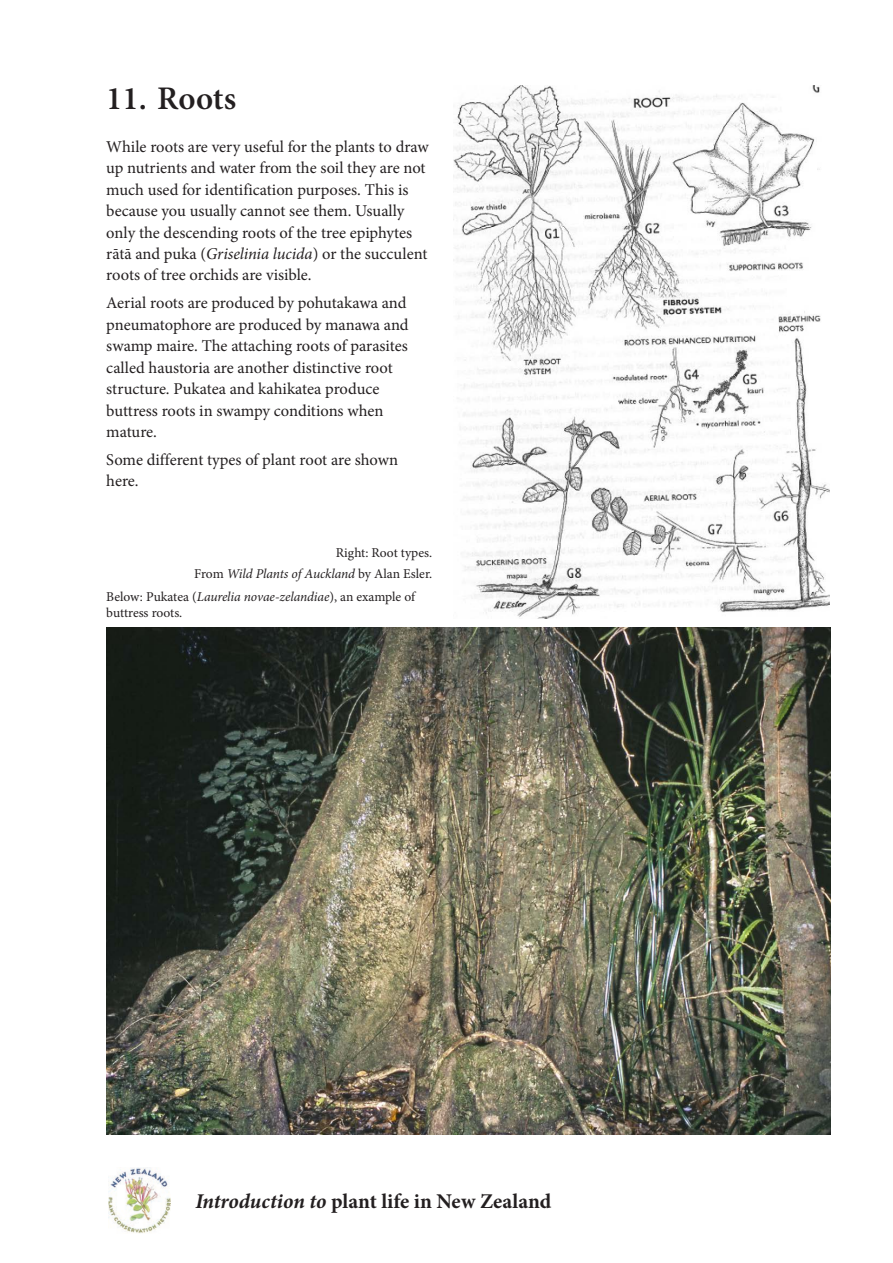
<style>
.page{position:relative;width:893px;height:1263px;background:#fff}
.page>*{position:absolute;margin:0;border:0;box-sizing:border-box;transform-origin:0 0}
.Heading_1{font:600 33px "Minion Pro";color:#231f20}
.t1{font:700 21px "Minion Pro";color:#231f20}
.Body_text{font:16.5px/21.5px "Minion Pro";letter-spacing:-.005em;color:#231f20}
.t2{font:13.5px/21.5px "Minion Pro";color:#231f20;text-align:right}
.s1{font-style:italic}
</style>
<div class="page">
<img style="left:109px;top:1167px;width:62px;height:66px">
<img style="left:106px;top:627px;width:724px;height:507px">
<img style="left:453px;top:85px;width:376px;height:534px">
<p class="Heading_1" style="left:106px;top:76px;width:131px">11. Roots</p>
<p class="Body_text" style="left:106px;top:136px;width:324px">While roots are very useful for the plants to draw up nutrients and water from the soil they are not much used for identification purposes. This is because you usually cannot see them. Usually only the descending roots of the tree epiphytes rātā and puka (<span class="s1">Griselinia lucida</span>) or the succulent roots of tree orchids are visible.</p>
<p class="Body_text" style="left:106px;top:292px;width:304px">Aerial roots are produced by pohutakawa and pneumatophore are produced by manawa and swamp maire. The attaching roots of parasites called haustoria are another distinctive root structure. Pukatea and kahikatea produce buttress roots in swampy conditions when mature.</p>
<p class="Body_text" style="left:106px;top:449px;width:293px">Some different types of plant root are shown here.</p>
<p class="t2" style="left:194px;top:542px;width:240px">Right: Root types.<br>From <span class="s1">Wild Plants of Auckland</span> by Alan Esler.</p>
<p class="t2" style="left:106px;top:588px;width:310px;line-height:16.5px;text-align:left">Below: Pukatea (<span class="s1">Laurelia novae-zelandiae</span>), an example of buttress roots.</p>
<p class="t1" style="left:196px;top:1186px;width:357px"><span class="s1">Introduction to</span> plant life in New Zealand</p>
</div>
